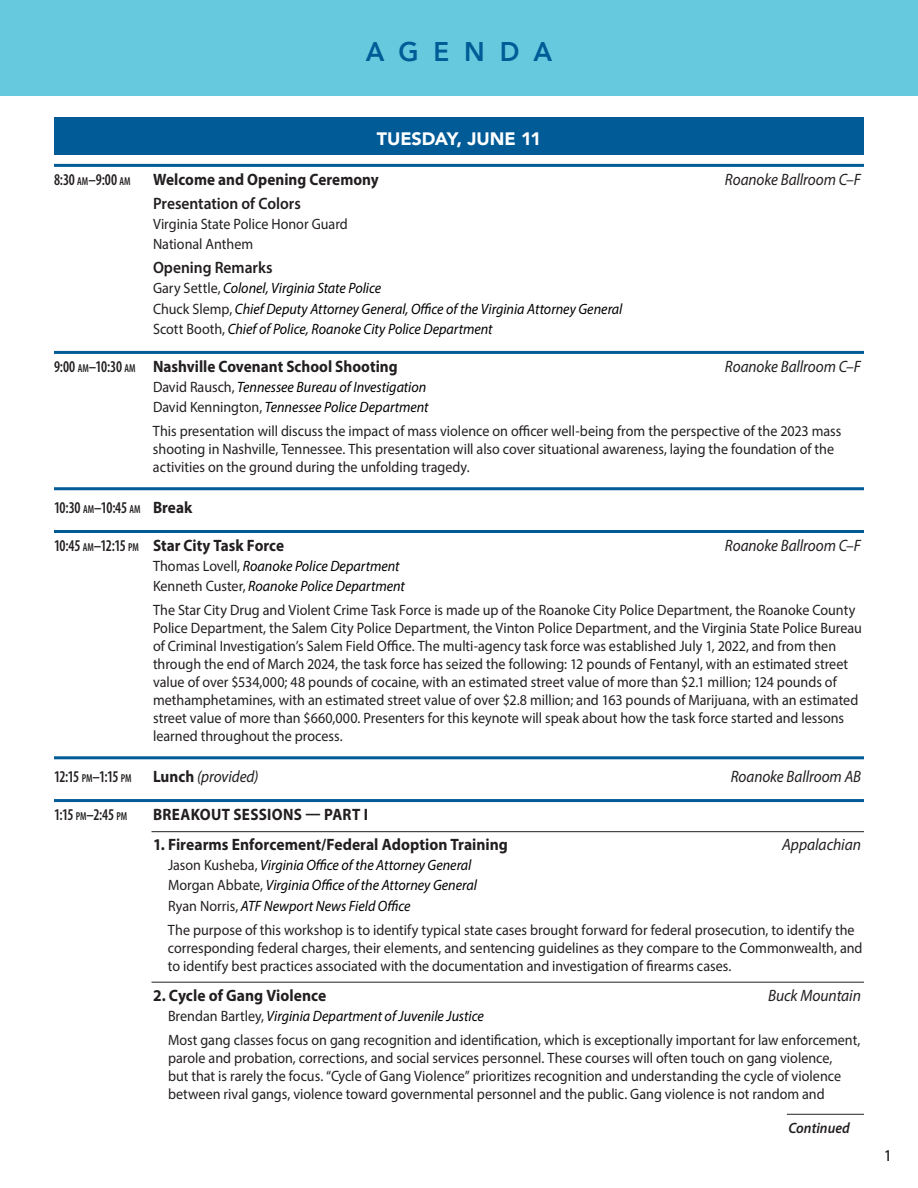
<style>
.page{position:relative;width:918px;height:1188px;background:#fff}
.page>*{position:absolute;margin:0;border:0;box-sizing:border-box;transform-origin:0 0}
.t1{font:800 27px "Avenir";letter-spacing:.575em;color:#015b97;scale:.96 1}
.t2{font:900 18px "Avenir";letter-spacing:-.005em;color:#fff}
.t3{font:700 16.5px "Myriad Pro";color:#231f20;scale:.92 1}
.t4{font:italic 16.5px "Myriad Pro";letter-spacing:-.005em;color:#231f20;scale:.92 1}
.t5{font:700 16.5px "Myriad Pro";color:#231f20;scale:.94 1}
.t6{font:600 condensed 16.5px "Myriad Pro";letter-spacing:-.025em;color:#231f20;scale:.9 1}
.t7{font:600 16.5px "Myriad Pro";color:#231f20;scale:.94 1}
.t8{font:italic 16.5px "Myriad Pro";letter-spacing:-.005em;color:#231f20;scale:.94 1}
.t9{font:700 16.5px "Myriad Pro";letter-spacing:.02em;color:#231f20;scale:.92 1}
.t10{font:15px/18px "Myriad Pro";color:#231f20;scale:.94 1}
.t11{font:italic 15px/20.1px "Myriad Pro";color:#000;scale:.94 1}
.t12{font:italic 600 15px "Myriad Pro";letter-spacing:.005em;color:#231f20;scale:.94 1}
.s1{font-size:11.55px}
.s2{font-style:normal;color:#231f20}
.s3{font-weight:600;font-stretch:condensed}
.s4{font-weight:600;font-stretch:condensed;font-size:11.55px}
.s5{font-weight:700;font-stretch:normal}
.s6{font-weight:700;font-style:normal}
.s7{font-style:italic;color:#000}
</style>
<div class="page">
<div style="left:54px;top:117px;width:810px;height:38px;background:#015b97"></div>
<div style="left:0;top:0;width:918px;height:95px;background:#66c9dd"></div>
<hr style="left:54px;top:164px;width:810px;height:3px;background:#015b97">
<hr style="left:54px;top:351px;width:810px;height:3px;background:#015b97">
<hr style="left:54px;top:487px;width:810px;height:3px;background:#015b97">
<hr style="left:54px;top:530px;width:810px;height:3px;background:#015b97">
<hr style="left:54px;top:756px;width:810px;height:3px;background:#015b97">
<hr style="left:54px;top:799px;width:810px;height:3px;background:#015b97">
<hr style="left:152px;top:831px;width:712px;height:1px;background:#231f20">
<hr style="left:152px;top:982px;width:712px;height:1px;background:#231f20">
<hr style="left:787px;top:1114px;width:77px;height:1px;background:#231f20">
<h1 class="t1" style="left:366px;top:31px;width:196px">AGENDA</h1>
<p class="t2" style="left:377px;top:123px;width:166px">TUESDAY, JUNE 11</p>
<p class="t6" style="left:54px;top:170px;width:87px">8:30 <span class="s1">AM</span>–9:00 <span class="s1">AM</span></p>
<p class="t3" style="left:153px;top:169px;width:247px">Welcome and Opening Ceremony</p>
<p class="t4" style="left:725px;top:169px;width:149px">Roanoke Ballroom C–F</p>
<p class="t7" style="left:153px;top:193px;width:159px">Presentation of Colors</p>
<p class="t10" style="left:153px;top:214px;width:209px;line-height:20.1px">Virginia State Police Honor Guard<br>National Anthem</p>
<p class="t7" style="left:153px;top:257px;width:129px">Opening Remarks</p>
<p class="t11" style="left:153px;top:278px;width:501px"><span class="s2">Gary Settle,</span> Colonel, Virginia State Police<br><span class="s2">Chuck Slemp,</span> Chief Deputy Attorney General, Office of the Virginia Attorney General<br><span class="s2">Scott Booth,</span> Chief of Police, Roanoke City Police Department</p>
<p class="t3" style="left:54px;top:356px;width:375px"><span class="s3">9:00</span> <span class="s4">AM</span><span class="s3">–10:30</span> <span class="s4">AM</span> Nashville Covenant School Shooting</p>
<p class="t4" style="left:725px;top:356px;width:149px">Roanoke Ballroom C–F</p>
<p class="t11" style="left:153px;top:377px;width:295px"><span class="s2">David Rausch,</span> Tennessee Bureau of Investigation<br><span class="s2">David Kennington,</span> Tennessee Police Department</p>
<p class="t10" style="left:153px;top:422px;width:734px">This presentation will discuss the impact of mass violence on officer well-being from the perspective of the 2023 mass shooting in Nashville, Tennessee. This presentation will also cover situational awareness, laying the foundation of the activities on the ground during the unfolding tragedy.</p>
<p class="t6" style="left:54px;top:498px;width:155px">10:30 <span class="s1">AM</span>–10:45 <span class="s1">AM</span> <span class="s5">Break</span></p>
<p class="t3" style="left:54px;top:535px;width:252px"><span class="s3">10:45</span> <span class="s4">AM</span><span class="s3">–12:15</span> <span class="s4">PM</span> Star City Task Force</p>
<p class="t4" style="left:725px;top:535px;width:149px">Roanoke Ballroom C–F</p>
<p class="t11" style="left:153px;top:556px;width:270px"><span class="s2">Thomas Lovell,</span> Roanoke Police Department<br><span class="s2">Kenneth Custer,</span> Roanoke Police Department</p>
<p class="t10" style="left:153px;top:601px;width:756px">The Star City Drug and Violent Crime Task Force is made up of the Roanoke City Police Department, the Roanoke County Police Department, the Salem City Police Department, the Vinton Police Department, and the Virginia State Police Bureau of Criminal Investigation’s Salem Field Office. The multi-agency task force was established July 1, 2022, and from then through the end of March 2024, the task force has seized the following: 12 pounds of Fentanyl, with an estimated street value of over $534,000; 48 pounds of cocaine, with an estimated street value of more than $2.1 million; 124 pounds of methamphetamines, with an estimated street value of over $2.8 million; and 163 pounds of Marijuana, with an estimated street value of more than $660,000. Presenters for this keynote will speak about how the task force started and lessons learned throughout the process.</p>
<p class="t6" style="left:54px;top:767px;width:88px">12:15 <span class="s1">PM</span>–1:15 <span class="s1">PM</span></p>
<p class="t4" style="left:153px;top:766px;width:116px"><span class="s6">Lunch</span> (provided)</p>
<p class="t4" style="left:731px;top:766px;width:143px">Roanoke Ballroom AB</p>
<p class="t6" style="left:54px;top:806px;width:83px">1:15 <span class="s1">PM</span>–2:45 <span class="s1">PM</span></p>
<p class="t9" style="left:153px;top:804px;width:235px">BREAKOUT SESSIONS — PART I</p>
<p class="t5" style="left:153px;top:834px;width:379px">1. Firearms Enforcement/Federal Adoption Training</p>
<p class="t8" style="left:782px;top:834px;width:85px">Appalachian</p>
<p class="t11" style="left:168px;top:855px;width:330px"><span class="s2">Jason Kusheba,</span> Virginia Office of the Attorney General<br><span class="s2">Morgan Abbate,</span> Virginia Office of the Attorney General<br><span class="s2">Ryan Norris,</span> ATF Newport News Field Office</p>
<p class="t10" style="left:168px;top:920px;width:740px">The purpose of this workshop is to identify typical state cases brought forward for federal prosecution, to identify the corresponding federal charges, their elements, and sentencing guidelines as they compare to the Commonwealth, and to identify best practices associated with the documentation and investigation of firearms cases.</p>
<p class="t5" style="left:153px;top:984px;width:186px">2. Cycle of Gang Violence</p>
<p class="t8" style="left:768px;top:985px;width:100px">Buck Mountain</p>
<p class="t10" style="left:168px;top:1003px;width:738px;line-height:24px">Brendan Bartley, <span class="s7">Virginia Department of Juvenile Justice<br></span>Most gang classes focus on gang recognition and identification, which is exceptionally important for law enforcement,</p>
<p class="t10" style="left:168px;top:1048px;width:718px">parole and probation, corrections, and social services personnel. These courses will often touch on gang violence, but that is rarely the focus. “Cycle of Gang Violence” prioritizes recognition and understanding the cycle of violence between rival gangs, violence toward governmental personnel and the public. Gang violence is not random and</p>
<p class="t12" style="left:788px;top:1118px;width:67px">Continued</p>
<p class="t6" style="left:885px;top:1147px;width:8px">1</p>
</div>
